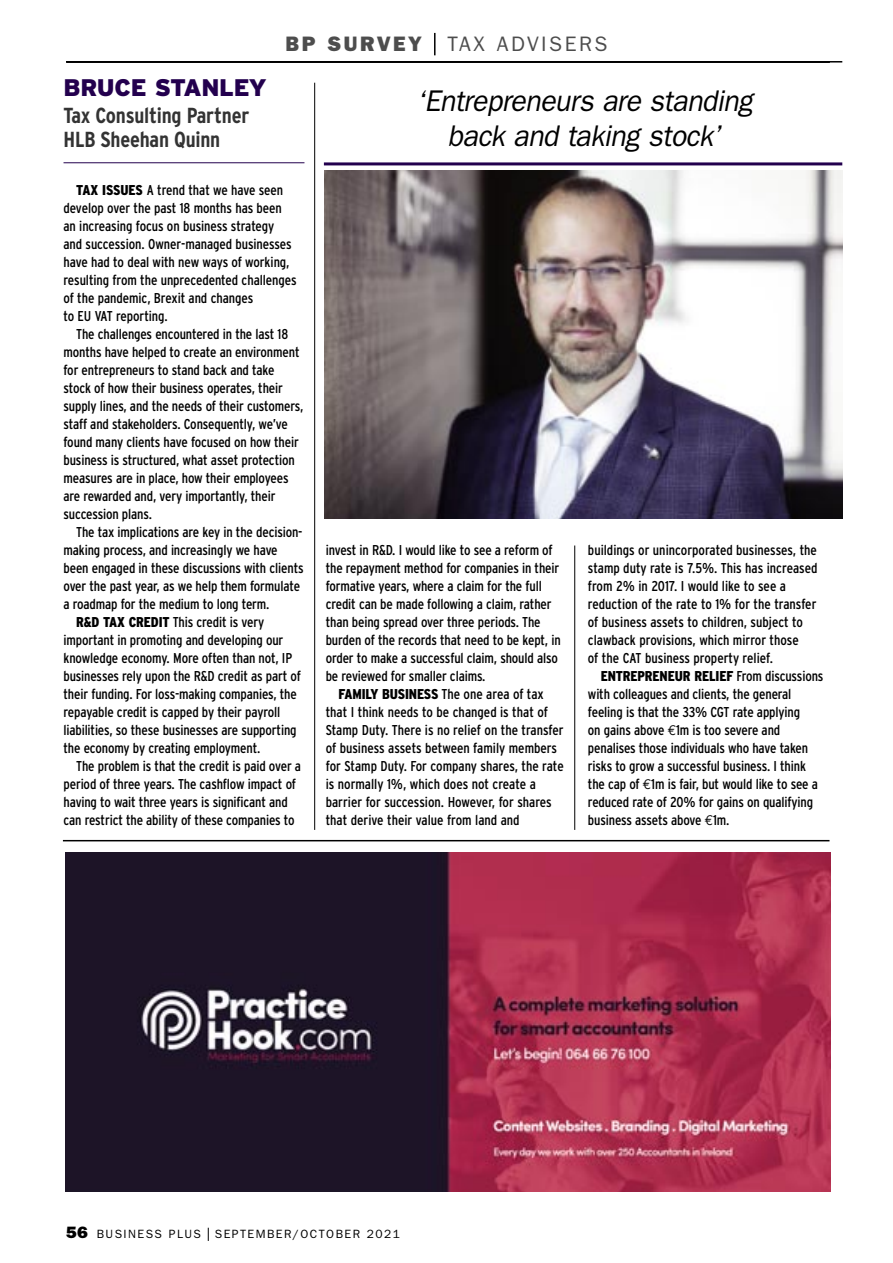
<style>
.page{position:relative;width:893px;height:1263px;background:#fff}
.page>*{position:absolute;margin:0;border:0;box-sizing:border-box;transform-origin:0 0}
.t1{font:italic 30px "Franklin Gothic";color:#000;scale:.95 1}
.t2{font:900 24px "Interstate";letter-spacing:-.015em;color:#23004e}
.t3{font:700 condensed 21.75px/24px "Interstate";letter-spacing:-.01em;color:#333}
.t4{font:21px "Franklin Gothic";letter-spacing:.12em;color:#4d4d4d}
.t5{font:condensed 14.25px/18px "Interstate";letter-spacing:-.01em;color:#000}
.t6{font:12px "Franklin Gothic";letter-spacing:.12em;color:#000}
.s1{font-weight:800}
.s2{font-weight:900}
.s3{font-family:"Euro Mono";font-stretch:normal}
.s4{font-weight:800;font-size:16.5px}
</style>
<div class="page">
<svg style="left:208px;top:1228px;width:1px;height:13px"></svg>
<hr style="left:64px;top:162px;width:240px;height:1px;background:#23004e">
<hr style="left:66px;top:61px;width:776px;height:2px;background:#000">
<hr style="left:63px;top:840px;width:766px;height:1px;background:#000">
<img style="left:324px;top:171px;width:518px;height:347px">
<hr style="left:314px;top:83px;width:1px;height:747px;background:#000">
<hr style="left:574px;top:545px;width:1px;height:285px;background:#000">
<svg style="left:434px;top:33px;width:1px;height:22px"></svg>
<hr style="left:324px;top:162px;width:518px;height:3px;background:#23004e">
<img style="left:65px;top:853px;width:765px;height:338px">
<p class="t4" style="left:285px;top:36px;width:324px"><span class="s1">BP SURVEY</span> TAX ADVISERS</p>
<p class="t1" style="left:416px;top:91px;width:355px">‘Entrepreneurs are standing</p>
<p class="t1" style="left:448px;top:125px;width:294px">back and taking stock ’</p>
<p class="t2" style="left:64px;top:78px;width:205px">BRUCE STANLEY</p>
<p class="t3" style="left:64px;top:105px;width:187px">Tax Consulting Partner<br>HLB Sheehan Quinn</p>
<p class="t5" style="left:64px;top:182px;width:235px;text-indent:13px"><span class="s2">TAX ISSUES</span> A trend that we have seen develop over the past 18 months has been an increasing focus on business strategy and succession. Owner-managed businesses have had to deal with new ways of working, resulting from the unprecedented challenges of the pandemic, Brexit and changes<br>to EU VAT reporting.</p>
<p class="t5" style="left:64px;top:326px;width:241px;text-indent:13px">The challenges encountered in the last 18 months have helped to create an environment for entrepreneurs to stand back and take stock of how their business operates, their supply lines, and the needs of their customers, staff and stakeholders. Consequently, we’ve found many clients have focused on how their business is structured, what asset protection measures are in place, how their employees are rewarded and, very importantly, their succession plans.</p>
<p class="t5" style="left:64px;top:524px;width:242px;text-indent:13px">The tax implications are key in the decision&shy;making process, and increasingly we have been engaged in these discussions with clients over the past year, as we help them formulate a roadmap for the medium to long term.</p>
<p class="t5" style="left:64px;top:614px;width:239px;text-indent:13px"><span class="s2">R&amp;D TAX CREDIT</span> This credit is very important in promoting and developing our knowledge economy. More often than not, IP businesses rely upon the R&amp;D credit as part of their funding. For loss-making companies, the repayable credit is capped by their payroll liabilities, so these businesses are supporting the economy by creating employment.</p>
<p class="t5" style="left:64px;top:758px;width:239px;text-indent:13px">The problem is that the credit is paid over a period of three years. The cashflow impact of having to wait three years is significant and can restrict the ability of these companies to</p>
<p class="t5" style="left:326px;top:542px;width:236px">invest in R&amp;D. I would like to see a reform of the repayment method for companies in their formative years, where a claim for the full credit can be made following a claim, rather than being spread over three periods. The burden of the records that need to be kept, in order to make a successful claim, should also be reviewed for smaller claims.</p>
<p class="t5" style="left:326px;top:686px;width:239px;text-indent:13px"><span class="s2">FAMILY BUSINESS</span> The one area of tax that I think needs to be changed is that of Stamp Duty. There is no relief on the transfer of business assets between family members for Stamp Duty. For company shares, the rate is normally 1%, which does not create a barrier for succession. However, for shares that derive their value from land and</p>
<p class="t5" style="left:588px;top:542px;width:231px">buildings or unincorporated businesses, the stamp duty rate is 7.5%. This has increased from 2% in 2017. I would like to see a reduction of the rate to 1% for the transfer of business assets to children, subject to clawback provisions, which mirror those<br>of the CAT business property relief.</p>
<p class="t5" style="left:588px;top:668px;width:237px;text-indent:13px"><span class="s2">ENTREPRENEUR RELIEF</span> From discussions with colleagues and clients, the general feeling is that the 33% CGT rate applying<br>on gains above <span class="s3">€</span>1m is too severe and penalises those individuals who have taken risks to grow a successful business. I think the cap of <span class="s3">€</span>1m is fair, but would like to see a reduced rate of 20% for gains on qualifying business assets above <span class="s3">€</span>1m.</p>
<p class="t6" style="left:66px;top:1230px;width:335px"><span class="s4">56</span> BUSINESS PLUS SEPTEMBER/OCTOBER 2021</p>
</div>
